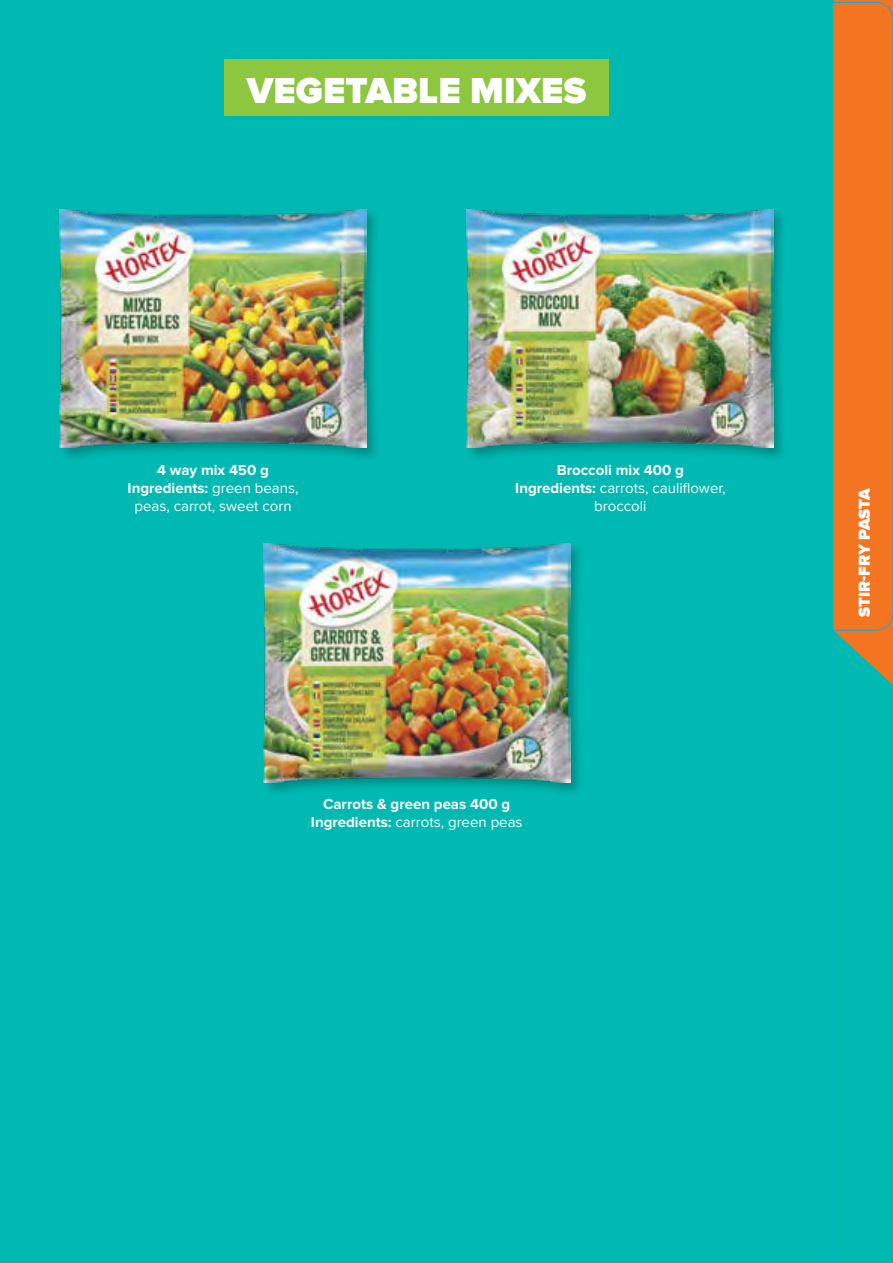
<style>
.page{position:relative;width:893px;height:1263px;background:#00b9b2}
.page>*{position:absolute;margin:0;border:0;box-sizing:border-box;transform-origin:0 0}
.t1{font:900 37.5px "Proxima Nova";color:#fff}
.t2{font:900 16.5px "Proxima Nova";letter-spacing:-.02em;color:#fff}
.t3{font:15px/18px "Proxima Nova";color:#fff;text-align:center}
.t4{font:700 15px/18px "Proxima Nova";color:#fff;text-align:center}
.s1{font-weight:700}
.s2{font-weight:400}
</style>
<div class="page">
<div style="left:224px;top:60px;width:385px;height:56px;background:#8dc63f"></div>
<div style="left:58px;top:208px;width:322px;height:255px;background:#000;opacity:.25"></div>
<img style="left:60px;top:209px;width:307px;height:239px">
<div style="left:261px;top:542px;width:323px;height:255px;background:#000;opacity:.25"></div>
<img style="left:263px;top:544px;width:307px;height:238px">
<div style="left:465px;top:208px;width:323px;height:255px;background:#000;opacity:.25"></div>
<img style="left:467px;top:209px;width:307px;height:239px">
<svg style="left:833px;top:0;width:60px;height:1263px"></svg>
<h1 class="t1" style="left:247px;top:69px;width:341px">VEGETABLE MIXES</h1>
<p class="t3" style="left:128px;top:461px;width:172px"><span class="s1">4 way mix 450 g<br>Ingredients:</span> green beans, peas, carrot, sweet corn</p>
<p class="t3" style="left:515px;top:461px;width:212px"><span class="s1">Broccoli mix 400 g<br>Ingredients:</span> carrots, cauliflower, broccoli</p>
<p class="t4" style="left:311px;top:796px;width:213px">Carrots &amp; green peas 400 g<br>Ingredients: <span class="s2">carrots, green peas</span></p>
<p class="t2" style="left:855px;top:617px;width:131px;rotate:-90deg">STIR-FRY PASTA</p>
</div>
